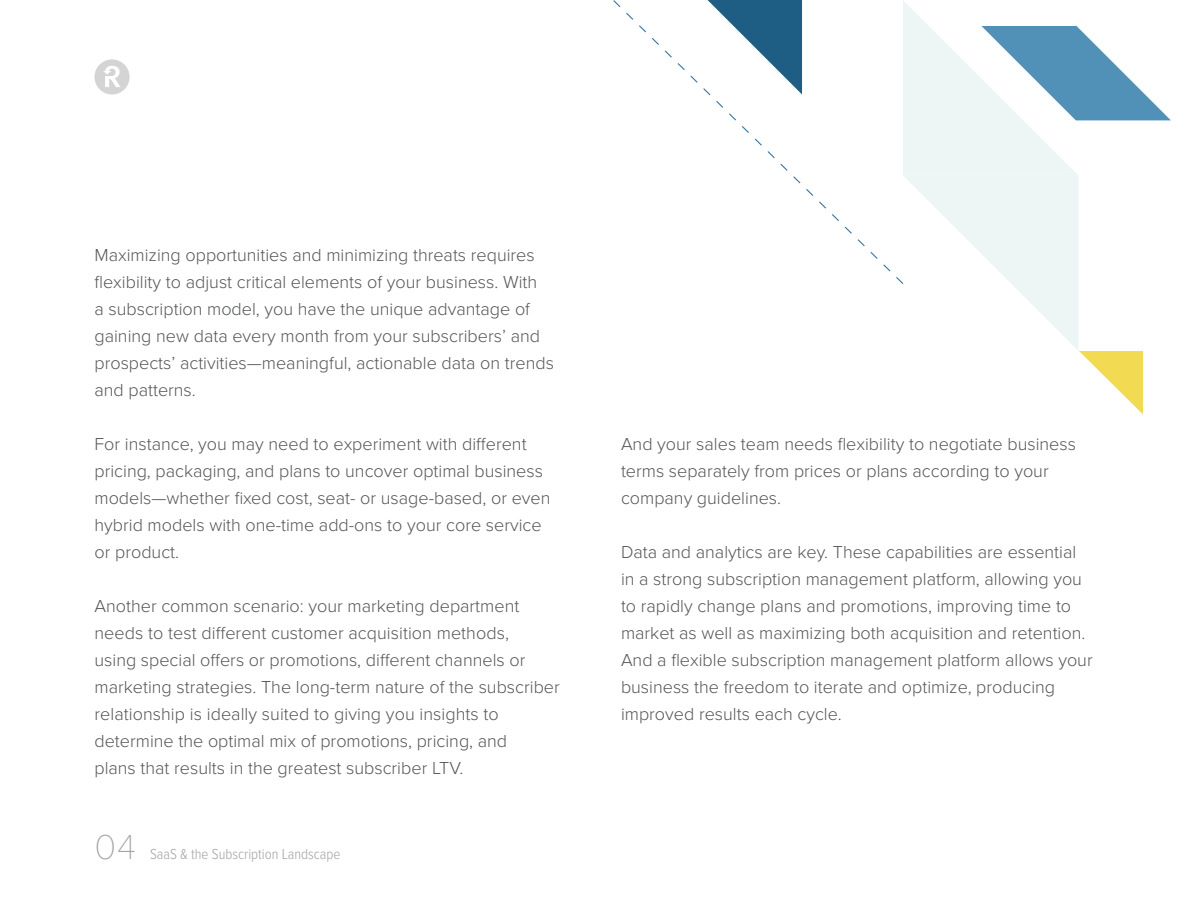
<style>
.page{position:relative;width:1188px;height:918px;background:#fff}
.page>*{position:absolute;margin:0;border:0;box-sizing:border-box;transform-origin:0 0}
.t1{font:100 36px "Proxima Nova T";color:#a3a3a7}
.Body_Copy__Regular{font:300 18px/27px "Proxima Nova";color:#545557}
.Subhead__Regular{font:300 15px "Proxima Nova Cond";color:#a3a3a7}
</style>
<div class="page">
<svg style="left:613px;top:0;width:290px;height:284px"></svg>
<svg style="left:94px;top:59px;width:36px;height:35px"></svg>
<svg style="left:903px;top:1px;width:268px;height:413px"></svg>
<svg style="left:708px;top:0;width:94px;height:94px"></svg>
<p class="Body_Copy__Regular" style="left:94px;top:242px;width:461px">Maximizing opportunities and minimizing threats requires flexibility to adjust critical elements of your business. With<br>a subscription model, you have the unique advantage of gaining new data every month from your subscribers’ and prospects’ activities—meaningful, actionable data on trends and patterns.</p>
<p class="Body_Copy__Regular" style="left:94px;top:431px;width:458px">For instance, you may need to experiment with different pricing, packaging, and plans to uncover optimal business models—whether fixed cost, seat- or usage-based, or even hybrid models with one-time add-ons to your core service or product.</p>
<p class="Body_Copy__Regular" style="left:94px;top:593px;width:467px">Another common scenario: your marketing department needs to test different customer acquisition methods,<br>using special offers or promotions, different channels or marketing strategies. The long-term nature of the subscriber relationship is ideally suited to giving you insights to determine the optimal mix of promotions, pricing, and<br>plans that results in the greatest subscriber LTV.</p>
<p class="t1" style="left:94px;top:827px;width:43px">04</p>
<p class="Subhead__Regular" style="left:150px;top:846px;width:192px">SaaS &amp; the Subscription Landscape</p>
<p class="Body_Copy__Regular" style="left:621px;top:431px;width:456px">And your sales team needs flexibility to negotiate business terms separately from prices or plans according to your company guidelines.</p>
<p class="Body_Copy__Regular" style="left:621px;top:539px;width:473px">Data and analytics are key. These capabilities are essential in a strong subscription management platform, allowing you to rapidly change plans and promotions, improving time to market as well as maximizing both acquisition and retention.<br>And a flexible subscription management platform allows your business the freedom to iterate and optimize, producing improved results each cycle.</p>
</div>
